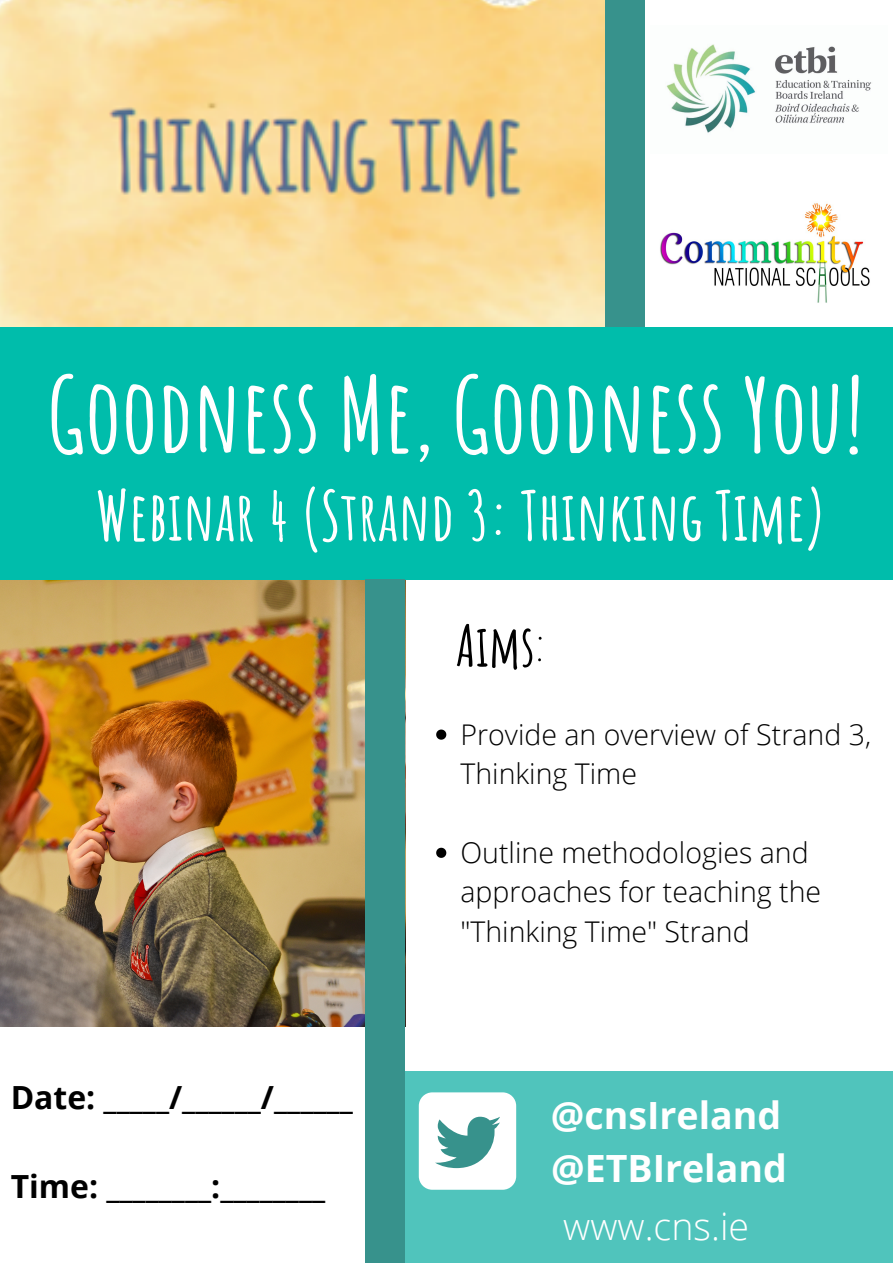
<style>
.page{position:relative;width:893px;height:1263px;background:#fff}
.page>*{position:absolute;margin:0;border:0;box-sizing:border-box;transform-origin:0 0}
.t1{font:700 101.32px "Amatic SC";color:#fff}
.t2{font:700 67.5px "Amatic SC";color:#fff}
.t3{font:700 57px "Amatic SC";color:#000}
.t4{font:700 37.5px "Open Sans";color:#fff}
.t5{font:300 37.5px "Open Sans";color:#fff}
.t6{font:700 31.88px "Open Sans";color:#000}
.t7{font:300 28.5px/39.4px "Open Sans";color:#000}
.s1{font-weight:400}
</style>
<div class="page">
<img style="left:0;top:0;width:605px;height:327px">
<img style="left:0;top:580px;width:365px;height:446px">
<img style="left:644px;top:177px;width:226px;height:150px">
<div style="left:605px;top:0;width:39px;height:413px;background:#37928c"></div>
<div style="left:0;top:327px;width:893px;height:252px;background:#00bdab"></div>
<div style="left:365px;top:580px;width:40px;height:683px;background:#37928c"></div>
<svg style="left:436px;top:729px;width:10px;height:11px"></svg>
<svg style="left:436px;top:848px;width:10px;height:10px"></svg>
<div style="left:405px;top:1071px;width:488px;height:192px;background:#50c4bc"></div>
<div style="left:419px;top:1092px;width:97px;height:98px;background:#fff;border-radius:14px"></div>
<svg style="left:435px;top:1117px;width:65px;height:51px"></svg>
<img style="left:666px;top:44px;width:206px;height:89px">
<p class="t1" style="left:47px;top:349px;width:819px">Goodness Me, Goodness You!</p>
<p class="t2" style="left:96px;top:472px;width:732px">Webinar 4 (Strand 3: Thinking Time)</p>
<p class="t3" style="left:456px;top:609px;width:91px">Aims<span class="s1">:</span></p>
<p class="t7" style="left:460px;top:714px;width:412px">Provide an overview of Strand 3,<br>Thinking Time</p>
<p class="t6" style="left:11px;top:1075px;width:343px">Date: _____/______/______</p>
<p class="t6" style="left:11px;top:1164px;width:316px">Time: ________:________</p>
<p class="t7" style="left:460px;top:832px;width:362px">Outline methodologies and approaches for teaching the "Thinking Time" Strand</p>
<p class="t4" style="left:551px;top:1089px;width:232px">@cnsIreland</p>
<p class="t4" style="left:551px;top:1142px;width:237px">@ETBIreland</p>
<p class="t5" style="left:563px;top:1200px;width:187px">www.cns.ie</p>
</div>
